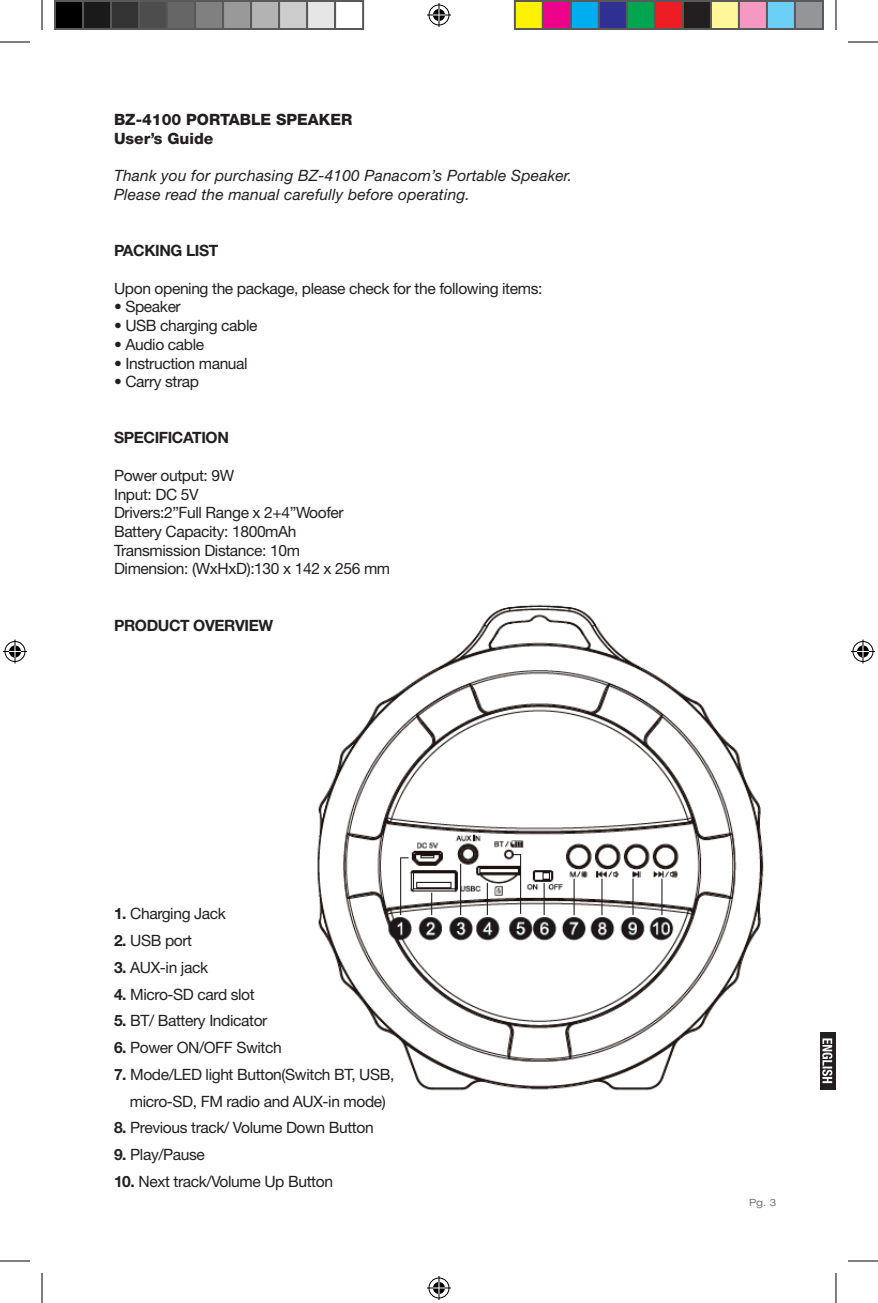
<style>
.page{position:relative;width:878px;height:1303px;background:#fff}
.page>*{position:absolute;margin:0;border:0;box-sizing:border-box;transform-origin:0 0}
.t1{font:15.6px/18.8px "Helvetica Neue LT Std";letter-spacing:-.025em;color:#231f20}
.t2{font:italic 15.6px/18.8px "Helvetica Neue LT Std";letter-spacing:.01em;color:#231f20}
.t3{font:700 15.6px "Helvetica Neue LT Std";letter-spacing:-.025em;color:#231f20}
.t4{font:800 15.6px/18.8px "Helvetica Neue LT Std";color:#231f20}
.t5{font:expanded 10px "Helvetica Neue LT Std";color:#76787b}
.s1{font-weight:700}
</style>
<div class="page">
<div style="left:820px;top:1032px;width:15px;height:57px;background:#231f20"></div>
<svg style="left:822px;top:1038px;width:10px;height:45px"></svg>
<img style="left:317px;top:604px;width:447px;height:487px">
<hr style="left:0;top:42px;width:30px;height:1px;background:#000">
<hr style="left:848px;top:42px;width:30px;height:1px;background:#000">
<hr style="left:0;top:1261px;width:30px;height:1px;background:#000">
<hr style="left:848px;top:1261px;width:30px;height:1px;background:#000">
<hr style="left:42px;top:0;width:1px;height:30px;background:#000">
<hr style="left:42px;top:1273px;width:1px;height:30px;background:#000">
<hr style="left:835px;top:0;width:1px;height:30px;background:#000">
<hr style="left:835px;top:1273px;width:1px;height:30px;background:#000">
<svg style="left:427px;top:3px;width:24px;height:24px"></svg>
<svg style="left:427px;top:1276px;width:24px;height:24px"></svg>
<svg style="left:3px;top:639px;width:24px;height:24px"></svg>
<svg style="left:851px;top:639px;width:24px;height:24px"></svg>
<div style="left:55px;top:1px;width:28px;height:28px;background:#000"></div>
<div style="left:54px;top:0;width:30px;height:30px;border:2px solid #595959"></div>
<div style="left:83px;top:1px;width:28px;height:28px;background:#1a1a1a"></div>
<div style="left:82px;top:0;width:30px;height:30px;border:2px solid #595959"></div>
<div style="left:111px;top:1px;width:28px;height:28px;background:#333"></div>
<div style="left:110px;top:0;width:30px;height:30px;border:2px solid #595959"></div>
<div style="left:139px;top:1px;width:28px;height:28px;background:#4d4d4d"></div>
<div style="left:138px;top:0;width:30px;height:30px;border:2px solid #595959"></div>
<div style="left:167px;top:1px;width:28px;height:28px;background:#666"></div>
<div style="left:166px;top:0;width:30px;height:30px;border:2px solid #595959"></div>
<div style="left:195px;top:1px;width:28px;height:28px;background:#808080"></div>
<div style="left:194px;top:0;width:30px;height:30px;border:2px solid #595959"></div>
<div style="left:223px;top:1px;width:28px;height:28px;background:#999"></div>
<div style="left:222px;top:0;width:30px;height:30px;border:2px solid #595959"></div>
<div style="left:251px;top:1px;width:28px;height:28px;background:#b3b3b3"></div>
<div style="left:250px;top:0;width:30px;height:30px;border:2px solid #595959"></div>
<div style="left:279px;top:1px;width:28px;height:28px;background:#ccc"></div>
<div style="left:278px;top:0;width:30px;height:30px;border:2px solid #595959"></div>
<div style="left:307px;top:1px;width:28px;height:28px;background:#e6e6e6"></div>
<div style="left:306px;top:0;width:30px;height:30px;border:2px solid #595959"></div>
<div style="left:334px;top:0;width:30px;height:30px;border:2px solid #595959"></div>
<div style="left:515px;top:1px;width:28px;height:28px;background:#fff101"></div>
<div style="left:514px;top:0;width:30px;height:30px;border:2px solid #595959"></div>
<div style="left:543px;top:1px;width:28px;height:28px;background:#ed028c"></div>
<div style="left:542px;top:0;width:30px;height:30px;border:2px solid #595959"></div>
<div style="left:571px;top:1px;width:28px;height:28px;background:#00aeef"></div>
<div style="left:570px;top:0;width:30px;height:30px;border:2px solid #595959"></div>
<div style="left:599px;top:1px;width:28px;height:28px;background:#2e3092"></div>
<div style="left:598px;top:0;width:30px;height:30px;border:2px solid #595959"></div>
<div style="left:627px;top:1px;width:28px;height:28px;background:#00a54f"></div>
<div style="left:626px;top:0;width:30px;height:30px;border:2px solid #595959"></div>
<div style="left:655px;top:1px;width:28px;height:28px;background:#ee1d23"></div>
<div style="left:654px;top:0;width:30px;height:30px;border:2px solid #595959"></div>
<div style="left:683px;top:1px;width:28px;height:28px;background:#231f20"></div>
<div style="left:682px;top:0;width:30px;height:30px;border:2px solid #595959"></div>
<div style="left:711px;top:1px;width:28px;height:28px;background:#fff79a"></div>
<div style="left:710px;top:0;width:30px;height:30px;border:2px solid #595959"></div>
<div style="left:739px;top:1px;width:28px;height:28px;background:#f499c2"></div>
<div style="left:738px;top:0;width:30px;height:30px;border:2px solid #595959"></div>
<div style="left:767px;top:1px;width:28px;height:28px;background:#6bcff6"></div>
<div style="left:766px;top:0;width:30px;height:30px;border:2px solid #595959"></div>
<div style="left:795px;top:1px;width:28px;height:28px;background:#939598"></div>
<div style="left:794px;top:0;width:30px;height:30px;border:2px solid #595959"></div>
<p class="t4" style="left:114px;top:110px;width:240px">BZ-4100 PORTABLE SPEAKER<br>USER’S GUIDE</p>
<p class="t2" style="left:114px;top:166px;width:459px">Thank you for purchasing BZ-4100 Panacom’s Portable Speaker.<br>Please read the manual carefully before operating.</p>
<p class="t3" style="left:114px;top:241px;width:106px">PACKING LIST</p>
<p class="t1" style="left:114px;top:278px;width:430px">Upon opening the package, please check for the following items:</p>
<p class="t1" style="left:114px;top:297px;width:68px">• Speaker</p>
<p class="t1" style="left:114px;top:316px;width:145px">• USB charging cable</p>
<p class="t1" style="left:114px;top:335px;width:92px">• Audio cable</p>
<p class="t1" style="left:114px;top:353px;width:135px">• Instruction manual</p>
<p class="t1" style="left:114px;top:372px;width:87px">• Carry strap</p>
<p class="t3" style="left:114px;top:428px;width:116px">SPECIFICATION</p>
<p class="t1" style="left:114px;top:466px;width:278px">Power output: 9W<br>Input: DC 5V<br>Drivers:2”Full Range x 2+4”Woofer<br>Battery Capacity: 1800mAh<br>Transmission Distance: 10m<br>Dimension: (WxHxD):130 x 142 x 256 mm</p>
<p class="t3" style="left:114px;top:615px;width:161px">PRODUCT OVERVIEW</p>
<p class="t1" style="left:114px;top:904px;width:113px"><span class="s1">1.</span> Charging Jack</p>
<p class="t1" style="left:114px;top:931px;width:80px"><span class="s1">2.</span> USB port</p>
<p class="t1" style="left:114px;top:958px;width:96px"><span class="s1">3.</span> AUX-in jack</p>
<p class="t1" style="left:114px;top:984px;width:142px"><span class="s1">4.</span> Micro-SD card slot</p>
<p class="t1" style="left:114px;top:1011px;width:155px"><span class="s1">5.</span> BT/ Battery Indicator</p>
<p class="t1" style="left:114px;top:1038px;width:169px"><span class="s1">6.</span> Power ON/OFF Switch</p>
<p class="t1" style="left:114px;top:1061px;width:282px;line-height:26.8px;text-align:center"><span class="s1">7.</span> Mode/LED light Button(Switch BT, USB, micro-SD, FM radio and AUX-in mode)</p>
<p class="t1" style="left:114px;top:1118px;width:261px"><span class="s1">8.</span> Previous track/ Volume Down Button</p>
<p class="t1" style="left:114px;top:1145px;width:92px"><span class="s1">9.</span> Play/Pause</p>
<p class="t1" style="left:114px;top:1171px;width:220px"><span class="s1">10.</span> Next track/Volume Up Button</p>
<p class="t5" style="left:749px;top:1197px;width:29px">Pg. 3</p>
</div>
